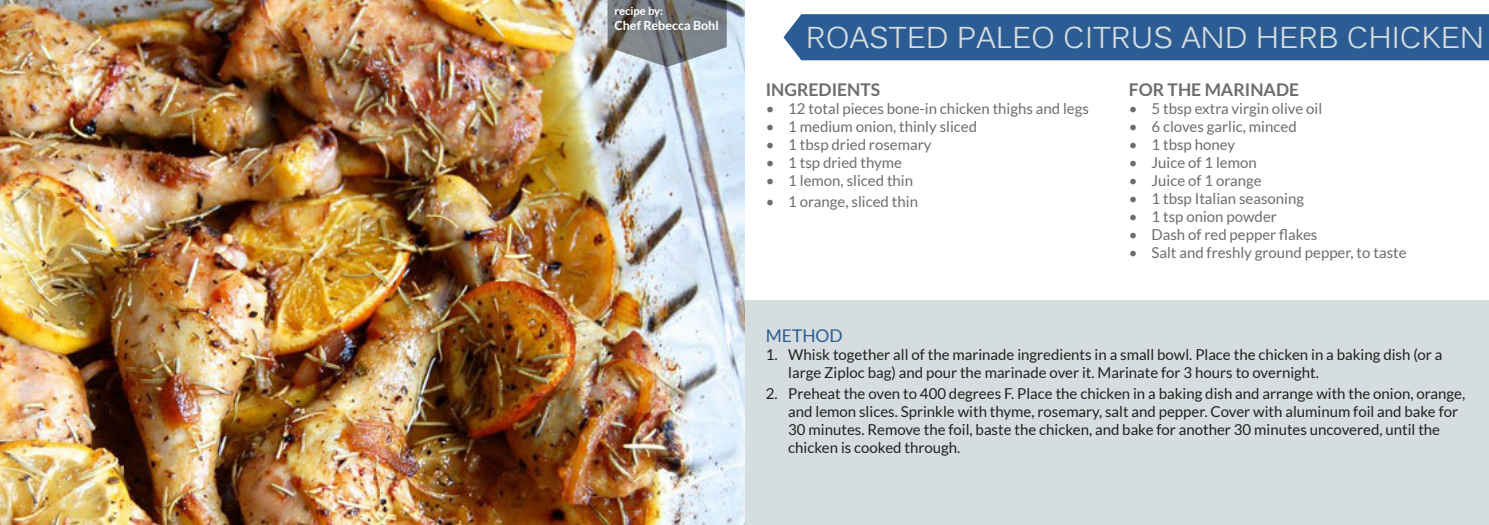
<style>
.page{position:relative;width:1489px;height:525px;background:#fff}
.page>*{position:absolute;margin:0;border:0;box-sizing:border-box;transform-origin:0 0}
.Captions{font:30px "Kalinga";color:#d5dddf}
.Heading_2{font:700 17.5px "Lato";color:#6c6d70}
.Body{font:17.5px "Lato";color:#2c5c94}
.t1{font:15px/18px "Lato";color:#231f20}
.t2{font:15px "Lato";color:#6c6d70}
.Captions-2{font:700 12.5px "Lato";color:#fff}
.Captions-3{font:700 11.25px "Lato";color:#fff}
</style>
<div class="page">
<div style="left:723px;top:300px;width:765px;height:224px;background:#d5dddf"></div>
<div style="left:783px;top:14px;width:705px;height:46px;background:#2c5c94"></div>
<img style="left:0;top:0;width:744px;height:524px">
<img style="left:607px;top:0;width:119px;height:67px">
<p class="Captions-3" style="left:614px;top:5px;width:50px">recipe by:</p>
<p class="Captions-2" style="left:614px;top:19px;width:106px">Chef Rebecca Bohl</p>
<p class="Captions" style="left:806px;top:18px;width:679px">ROASTED PALEO CITRUS AND HERB CHICKEN</p>
<p class="Heading_2" style="left:765px;top:79px;width:116px">INGREDIENTS</p>
<p class="t2" style="left:765px;top:100px;width:325px">• 12 total pieces bone-in chicken thighs and legs</p>
<p class="t2" style="left:765px;top:118px;width:213px">• 1 medium onion, thinly sliced</p>
<p class="t2" style="left:765px;top:136px;width:167px">• 1 tbsp dried rosemary</p>
<p class="t2" style="left:765px;top:154px;width:138px">• 1 tsp dried thyme</p>
<p class="t2" style="left:765px;top:172px;width:149px">• 1 lemon, sliced thin</p>
<p class="t2" style="left:765px;top:193px;width:154px">• 1 orange, sliced thin</p>
<p class="Heading_2" style="left:1128px;top:79px;width:172px">FOR THE MARINADE</p>
<p class="t2" style="left:1128px;top:100px;width:195px">• 5 tbsp extra virgin olive oil</p>
<p class="t2" style="left:1128px;top:118px;width:169px">• 6 cloves garlic, minced</p>
<p class="t2" style="left:1128px;top:136px;width:108px">• 1 tbsp honey</p>
<p class="t2" style="left:1128px;top:154px;width:129px">• Juice of 1 lemon</p>
<p class="t2" style="left:1128px;top:172px;width:134px">• Juice of 1 orange</p>
<p class="t2" style="left:1128px;top:190px;width:177px">• 1 tbsp Italian seasoning</p>
<p class="t2" style="left:1128px;top:208px;width:149px">• 1 tsp onion powder</p>
<p class="t2" style="left:1128px;top:226px;width:190px">• Dash of red pepper flakes</p>
<p class="t2" style="left:1128px;top:244px;width:279px">• Salt and freshly ground pepper, to taste</p>
<p class="Body" style="left:765px;top:325px;width:78px">METHOD</p>
<p class="t1" style="left:788px;top:345px;width:655px;text-indent:-22px">1. Whisk together all of the marinade ingredients in a small bowl. Place the chicken in a baking dish (or a large Ziploc bag) and pour the marinade over it. Marinate for 3 hours to overnight.</p>
<p class="t1" style="left:788px;top:384px;width:678px;text-indent:-22px">2. Preheat the oven to 400 degrees F. Place the chicken in a baking dish and arrange with the onion, orange, and lemon slices. Sprinkle with thyme, rosemary, salt and pepper. Cover with aluminum foil and bake for 30 minutes. Remove the foil, baste the chicken, and bake for another 30 minutes uncovered, until the chicken is cooked through.</p>
</div>
